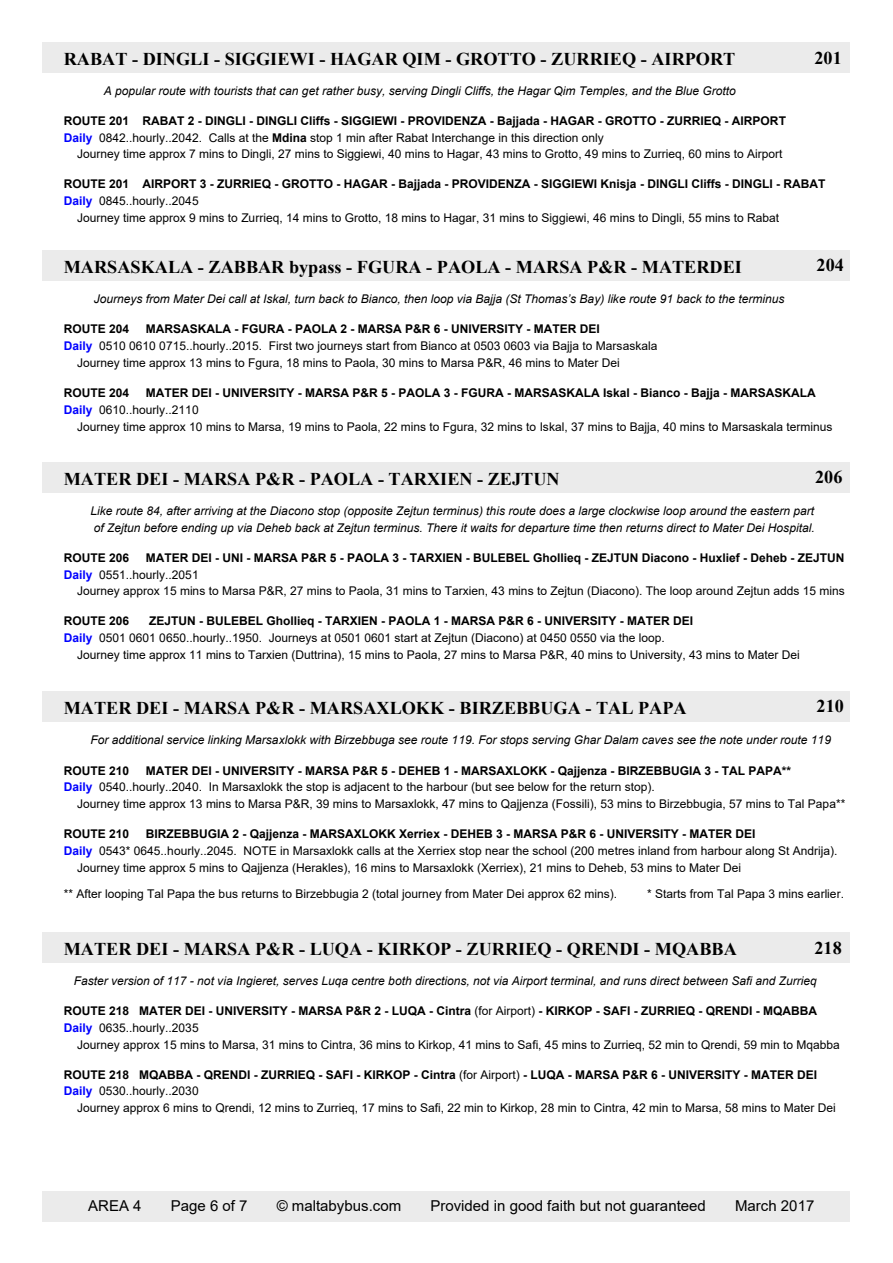
<style>
.page{position:relative;width:893px;height:1263px;background:#fff}
.page>*{position:absolute;margin:0;border:0;box-sizing:border-box;transform-origin:0 0}
.t1{font:700 18px "Times New Roman";color:#000}
.t2{font:15px "Arial";color:#000}
.t3{font:12px/16.8px "Arial";color:#000}
.t4{font:700 12px/16.8px "Arial";color:#000}
.t5{font:italic 12px/16.8px "Arial";color:#000}
.s1{color:#00f}
.s2{font-weight:400}
.s3{font-weight:700;color:#00f}
.s4{font-weight:700}
</style>
<div class="page">
<div style="left:43px;top:43px;width:807px;height:30px;background:#ebebeb"></div>
<div style="left:43px;top:933px;width:807px;height:30px;background:#ebebeb"></div>
<div style="left:43px;top:251px;width:807px;height:30px;background:#ebebeb"></div>
<div style="left:43px;top:462px;width:807px;height:30px;background:#ebebeb"></div>
<div style="left:43px;top:692px;width:807px;height:30px;background:#ebebeb"></div>
<div style="left:43px;top:1191px;width:807px;height:30px;background:#ebebeb"></div>
<h1 class="t1" style="left:64px;top:53px;width:673px">RABAT - DINGLI - SIGGIEWI - HAGAR QIM - GROTTO - ZURRIEQ - AIRPORT</h1>
<h1 class="t1" style="left:814px;top:52px;width:29px">201</h1>
<p class="t5" style="left:104px;top:83px;width:634px">A popular route with tourists that can get rather busy, serving Dingli Cliffs, the Hagar Qim Temples, and the Blue Grotto</p>
<p class="t4" style="left:64px;top:113px;width:724px">ROUTE 201 RABAT 2 - DINGLI - DINGLI Cliffs - SIGGIEWI - PROVIDENZA - Bajjada - HAGAR - GROTTO - ZURRIEQ - AIRPORT<br><span class="s1">Daily</span> <span class="s2">0842..hourly..2042. Calls at the</span> Mdina <span class="s2">stop 1 min after Rabat Interchange in this direction only</span></p>
<p class="t3" style="left:77px;top:147px;width:707px">Journey time approx 7 mins to Dingli, 27 mins to Siggiewi, 40 mins to Hagar, 43 mins to Grotto, 49 mins to Zurrieq, 60 mins to Airport</p>
<p class="t4" style="left:64px;top:177px;width:763px">ROUTE 201 AIRPORT 3 - ZURRIEQ - GROTTO - HAGAR - Bajjada - PROVIDENZA - SIGGIEWI Knisja - DINGLI Cliffs - DINGLI - RABAT</p>
<p class="t3" style="left:64px;top:194px;width:136px"><span class="s3">Daily</span> 0845..hourly..2045</p>
<p class="t3" style="left:77px;top:210px;width:704px">Journey time approx 9 mins to Zurrieq, 14 mins to Grotto, 18 mins to Hagar, 31 mins to Siggiewi, 46 mins to Dingli, 55 mins to Rabat</p>
<h1 class="t1" style="left:64px;top:261px;width:680px">MARSASKALA - ZABBAR bypass - FGURA - PAOLA - MARSA P&amp;R - MATERDEI</h1>
<h1 class="t1" style="left:817px;top:259px;width:29px">204</h1>
<p class="t5" style="left:94px;top:292px;width:692px">Journeys from Mater Dei call at Iskal, turn back to Bianco, then loop via Bajja (St Thomas’s Bay) like route 91 back to the terminus</p>
<p class="t4" style="left:64px;top:322px;width:67px">ROUTE 204</p>
<p class="t4" style="left:146px;top:322px;width:455px">MARSASKALA - FGURA - PAOLA 2 - MARSA P&amp;R 6 - UNIVERSITY - MATER DEI</p>
<p class="t3" style="left:64px;top:339px;width:595px"><span class="s3">Daily</span> 0510 0610 0715..hourly..2015. First two journeys start from Bianco at 0503 0603 via Bajja to Marsaskala</p>
<p class="t3" style="left:77px;top:355px;width:544px">Journey time approx 13 mins to Fgura, 18 mins to Paola, 30 mins to Marsa P&amp;R, 46 mins to Mater Dei</p>
<p class="t4" style="left:64px;top:386px;width:67px">ROUTE 204</p>
<p class="t4" style="left:64px;top:386px;width:754px;text-indent:82px">MATER DEI - UNIVERSITY - MARSA P&amp;R 5 - PAOLA 3 - FGURA - MARSASKALA Iskal - Bianco - Bajja - MARSASKALA<br><span class="s1">Daily</span> <span class="s2">0610..hourly..2110</span></p>
<p class="t3" style="left:77px;top:419px;width:757px">Journey time approx 10 mins to Marsa, 19 mins to Paola, 22 mins to Fgura, 32 mins to Iskal, 37 mins to Bajja, 40 mins to Marsaskala terminus</p>
<h1 class="t1" style="left:64px;top:473px;width:497px">MATER DEI - MARSA P&amp;R - PAOLA - TARXIEN - ZEJTUN</h1>
<h1 class="t1" style="left:815px;top:470px;width:29px">206</h1>
<p class="t5" style="left:90px;top:503px;width:726px">Like route 84, after arriving at the Diacono stop (opposite Zejtun terminus) this route does a large clockwise loop around the eastern part of Zejtun before ending up via Deheb back at Zejtun terminus. There it waits for departure time then returns direct to Mater Dei Hospital.</p>
<p class="t4" style="left:64px;top:550px;width:67px">ROUTE 206</p>
<p class="t4" style="left:64px;top:550px;width:782px;text-indent:82px">MATER DEI - UNI - MARSA P&amp;R 5 - PAOLA 3 - TARXIEN - BULEBEL Ghollieq - ZEJTUN Diacono - Huxlief - Deheb - ZEJTUN<br><span class="s1">Daily</span> <span class="s2">0551..hourly..2051</span></p>
<p class="t3" style="left:77px;top:584px;width:769px">Journey approx 15 mins to Marsa P&amp;R, 27 mins to Paola, 31 mins to Tarxien, 43 mins to Zejtun (Diacono). The loop around Zejtun adds 15 mins</p>
<p class="t4" style="left:64px;top:614px;width:67px">ROUTE 206</p>
<p class="t3" style="left:64px;top:614px;width:631px;text-indent:85px"><span class="s4">ZEJTUN - BULEBEL Ghollieq - TARXIEN - PAOLA 1 - MARSA P&amp;R 6 - UNIVERSITY - MATER DEI<br></span><span class="s3">Daily</span> 0501 0601 0650..hourly..1950. Journeys at 0501 0601 start at Zejtun (Diacono) at 0450 0550 via the loop.</p>
<p class="t3" style="left:77px;top:647px;width:724px">Journey time approx 11 mins to Tarxien (Duttrina), 15 mins to Paola, 27 mins to Marsa P&amp;R, 40 mins to University, 43 mins to Mater Dei</p>
<h1 class="t1" style="left:64px;top:702px;width:624px">MATER DEI - MARSA P&amp;R - MARSAXLOKK - BIRZEBBUGA - TAL PAPA</h1>
<h1 class="t1" style="left:817px;top:700px;width:29px">210</h1>
<p class="t5" style="left:90px;top:733px;width:742px">For additional service linking Marsaxlokk with Birzebbuga see route 119. For stops serving Ghar Dalam caves see the note under route 119</p>
<p class="t4" style="left:64px;top:763px;width:67px">ROUTE 210</p>
<p class="t3" style="left:64px;top:763px;width:729px;text-indent:82px"><span class="s4">MATER DEI - UNIVERSITY - MARSA P&amp;R 5 - DEHEB 1 - MARSAXLOKK - Qajjenza - BIRZEBBUGIA 3 - TAL PAPA**<br></span><span class="s3">Daily</span> 0540..hourly..2040. In Marsaxlokk the stop is adjacent to the harbour (but see below for the return stop).</p>
<p class="t3" style="left:77px;top:796px;width:770px">Journey time approx 13 mins to Marsa P&amp;R, 39 mins to Marsaxlokk, 47 mins to Qajjenza (Fossili), 53 mins to Birzebbugia, 57 mins to Tal Papa**</p>
<p class="t4" style="left:64px;top:827px;width:67px">ROUTE 210</p>
<p class="t4" style="left:146px;top:827px;width:611px">BIRZEBBUGIA 2 - Qajjenza - MARSAXLOKK Xerriex - DEHEB 3 - MARSA P&amp;R 6 - UNIVERSITY - MATER DEI</p>
<p class="t3" style="left:64px;top:843px;width:775px"><span class="s3">Daily</span> 0543* 0645..hourly..2045. NOTE in Marsaxlokk calls at the Xerriex stop near the school (200 metres inland from harbour along St Andrija).</p>
<p class="t3" style="left:77px;top:860px;width:666px">Journey time approx 5 mins to Qajjenza (Herakles), 16 mins to Marsaxlokk (Xerriex), 21 mins to Deheb, 53 mins to Mater Dei</p>
<p class="t3" style="left:64px;top:887px;width:555px">** After looping Tal Papa the bus returns to Birzebbugia 2 (total journey from Mater Dei approx 62 mins).</p>
<p class="t3" style="left:647px;top:887px;width:198px">* Starts from Tal Papa 3 mins earlier.</p>
<h1 class="t1" style="left:64px;top:943px;width:675px">MATER DEI - MARSA P&amp;R - LUQA - KIRKOP - ZURRIEQ - QRENDI - MQABBA</h1>
<h1 class="t1" style="left:814px;top:942px;width:29px">218</h1>
<p class="t5" style="left:74px;top:973px;width:745px">Faster version of 117 - not via Ingieret, serves Luqa centre both directions, not via Airport terminal, and runs direct between Safi and Zurrieq</p>
<p class="t4" style="left:64px;top:1003px;width:755px">ROUTE 218 MATER DEI - UNIVERSITY - MARSA P&amp;R 2 - LUQA - Cintra <span class="s2">(for Airport)</span> - KIRKOP - SAFI - ZURRIEQ - QRENDI - MQABBA<br><span class="s1">Daily</span> <span class="s2">0635..hourly..2035</span></p>
<p class="t3" style="left:77px;top:1037px;width:764px">Journey approx 15 mins to Marsa, 31 mins to Cintra, 36 mins to Kirkop, 41 mins to Safi, 45 mins to Zurrieq, 52 min to Qrendi, 59 min to Mqabba</p>
<p class="t4" style="left:64px;top:1067px;width:755px">ROUTE 218 MQABBA - QRENDI - ZURRIEQ - SAFI - KIRKOP - Cintra <span class="s2">(for Airport)</span> - LUQA - MARSA P&amp;R 6 - UNIVERSITY - MATER DEI<br><span class="s1">Daily</span> <span class="s2">0530..hourly..2030</span></p>
<p class="t3" style="left:77px;top:1101px;width:760px">Journey approx 6 mins to Qrendi, 12 mins to Zurrieq, 17 mins to Safi, 22 min to Kirkop, 28 min to Cintra, 42 min to Marsa, 58 mins to Mater Dei</p>
<p class="t2" style="left:88px;top:1200px;width:55px">AREA 4</p>
<p class="t2" style="left:171px;top:1200px;width:78px">Page 6 of 7</p>
<p class="t2" style="left:277px;top:1200px;width:126px">© maltabybus.com</p>
<p class="t2" style="left:430px;top:1200px;width:277px">Provided in good faith but not guaranteed</p>
<p class="t2" style="left:735px;top:1200px;width:81px">March 2017</p>
</div>
